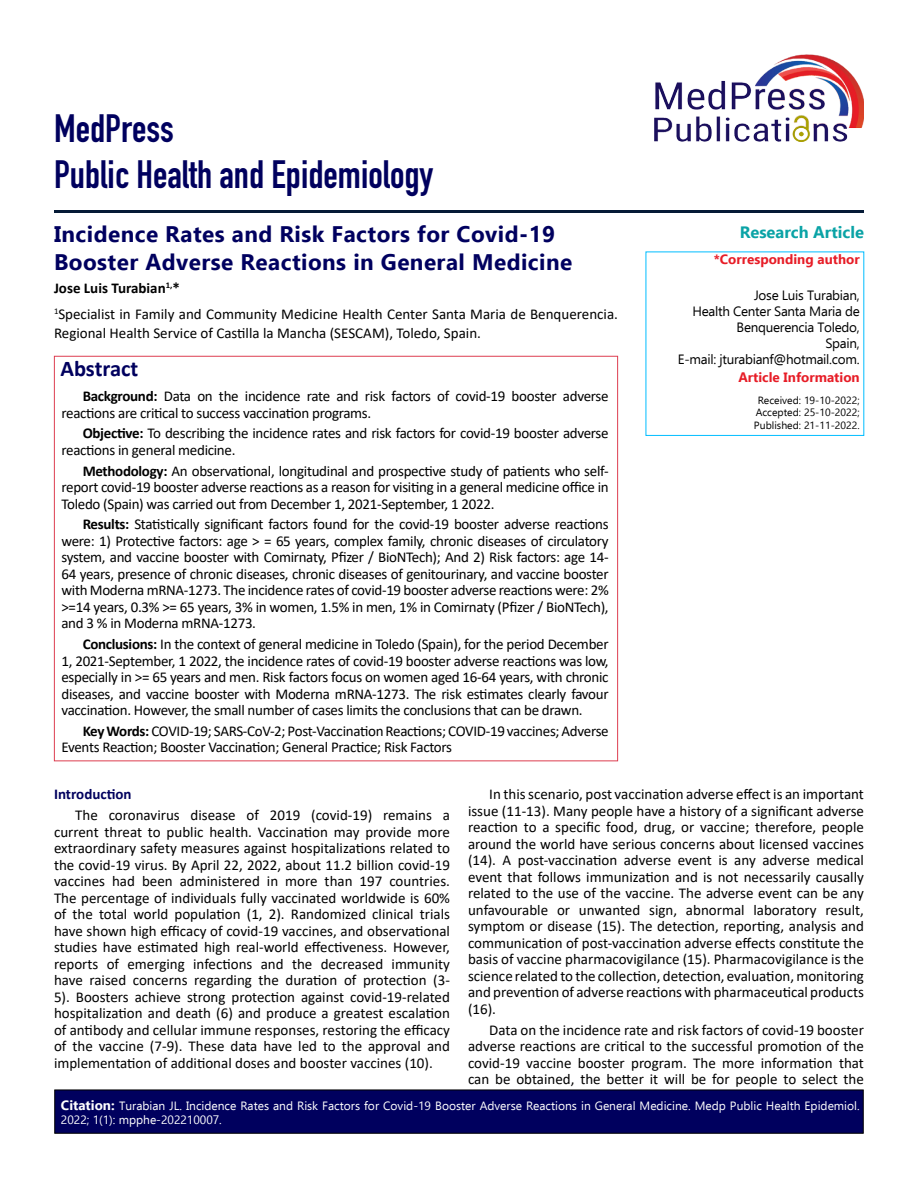
<style>
.page{position:relative;width:918px;height:1188px;background:#fff}
.page>*{position:absolute;margin:0;border:0;box-sizing:border-box;transform-origin:0 0}
.t1{font:39px/45.6px "DIN Engschrift Std";color:#00005e}
.t2{font:700 22.5px/28.2px "Ebrima";letter-spacing:.02em;color:#00005f}
.t3{font:700 22.5px "Calibri";color:#00005e}
.t4{font:700 16.5px "Ebrima";color:#0aa3a6}
.t5{font:15px/16.5px "Calibri";letter-spacing:-.02em;color:#000;text-align:justify}
.t6{font:15px/19.5px "Calibri";color:#000}
.t7{font:700 15px "Calibri";color:#000}
.t8{font:700 15px "Calibri";color:#00005e}
.t9{font:13.5px/16.2px "Ebrima";letter-spacing:-.02em;color:#000;text-align:right}
.t10{font:700 13.5px "Ebrima";color:#e71d27}
.t11{font:12px/14.4px "Ebrima";color:#fff}
.t12{font:10.5px/12.6px "Ebrima";color:#000;text-align:center}
.s1{font-weight:700}
.s2{font-weight:700;font-size:13.5px}
</style>
<div class="page">
<img style="left:655px;top:54px;width:209px;height:87px">
<hr style="left:54px;top:210px;width:810px;height:3px;background:#051a36">
<div style="left:55px;top:1090px;width:808px;height:43px;background:#00005e;border:1px solid #000"></div>
<h1 class="t1" style="left:54px;top:106px;width:381px">MedPress<br>Public Health and Epidemiology</h1>
<h2 class="t2" style="left:54px;top:218px;width:520px">Incidence Rates and Risk Factors for Covid-19<br>Booster Adverse Reactions in General Medicine</h2>
<p class="t7" style="left:54px;top:278px;width:127px">Jose Luis Turabian<sup>1,</sup>*</p>
<p class="t6" style="left:54px;top:304px;width:565px"><sup>1</sup>Specialist in Family and Community Medicine Health Center Santa Maria de Benquerencia.<br>Regional Health Service of Castilla la Mancha (SESCAM), Toledo, Spain.</p>
<h2 class="t3" style="left:60px;top:353px;width:79px">Abstract</h2>
<p class="t5" style="left:61px;top:388px;width:549px;text-indent:21px"><span class="s1">Background:</span> Data on the incidence rate and risk factors of covid-19 booster adverse reactions are critical to success vaccination programs.</p>
<p class="t5" style="left:61px;top:425px;width:549px;text-indent:21px"><span class="s1">Objective:</span> To describing the incidence rates and risk factors for covid-19 booster adverse reactions in general medicine.</p>
<p class="t5" style="left:61px;top:462px;width:549px;text-indent:21px"><span class="s1">Methodology:</span> An observational, longitudinal and prospective study of patients who self&shy;report covid-19 booster adverse reactions as a reason for visiting in a general medicine office in Toledo (Spain) was carried out from December 1, 2021-September, 1 2022.</p>
<p class="t5" style="left:61px;top:516px;width:549px;text-indent:21px"><span class="s1">Results:</span> Statistically significant factors found for the covid-19 booster adverse reactions were: 1) Protective factors: age &gt; = 65 years, complex family, chronic diseases of circulatory system, and vaccine booster with Comirnaty, Pfizer / BioNTech); And 2) Risk factors: age 14- 64 years, presence of chronic diseases, chronic diseases of genitourinary, and vaccine booster with Moderna mRNA-1273. The incidence rates of covid-19 booster adverse reactions were: 2% &gt;=14 years, 0.3% &gt;= 65 years, 3% in women, 1.5% in men, 1% in Comirnaty (Pfizer / BioNTech), and 3 % in Moderna mRNA-1273.</p>
<p class="t5" style="left:61px;top:636px;width:549px;text-indent:21px"><span class="s1">Conclusions:</span> In the context of general medicine in Toledo (Spain), for the period December 1, 2021-September, 1 2022, the incidence rates of covid-19 booster adverse reactions was low, especially in &gt;= 65 years and men. Risk factors focus on women aged 16-64 years, with chronic diseases, and vaccine booster with Moderna mRNA-1273. The risk estimates clearly favour vaccination. However, the small number of cases limits the conclusions that can be drawn.</p>
<p class="t5" style="left:61px;top:722px;width:549px;text-indent:21px"><span class="s1">Key Words:</span> COVID-19; SARS-CoV-2; Post-Vaccination Reactions; COVID-19 vaccines; Adverse<br>Events Reaction; Booster Vaccination; General Practice; Risk Factors</p>
<p class="t4" style="left:740px;top:219px;width:126px">Research Article</p>
<p class="t10" style="left:714px;top:248px;width:148px">*Corresponding author</p>
<p class="t9" style="left:678px;top:286px;width:183px">Jose Luis Turabian,<br>Health Center Santa Maria de<br>Benquerencia Toledo,<br>Spain,<br>E-mail: jturabianf@hotmail.com.</p>
<p class="t10" style="left:738px;top:366px;width:123px">Article Information</p>
<p class="t12" style="left:754px;top:393px;width:107px">Received: 19-10-2022;<br>Accepted: 25-10-2022;<br>Published: 21-11-2022.</p>
<p class="t8" style="left:54px;top:784px;width:79px">Introduction</p>
<p class="t5" style="left:54px;top:807px;width:398px;text-indent:21px">The coronavirus disease of 2019 (covid-19) remains a current threat to public health. Vaccination may provide more extraordinary safety measures against hospitalizations related to the covid-19 virus. By April 22, 2022, about 11.2 billion covid-19 vaccines had been administered in more than 197 countries.<br>The percentage of individuals fully vaccinated worldwide is 60% of the total world population (1, 2). Randomized clinical trials have shown high efficacy of covid-19 vaccines, and observational studies have estimated high real-world effectiveness. However, reports of emerging infections and the decreased immunity have raised concerns regarding the duration of protection (3- 5). Boosters achieve strong protection against covid-19-related hospitalization and death (6) and produce a greatest escalation of antibody and cellular immune responses, restoring the efficacy of the vaccine (7-9). These data have led to the approval and implementation of additional doses and booster vaccines (10).</p>
<p class="t5" style="left:468px;top:786px;width:398px;text-indent:21px">In this scenario, post vaccination adverse effect is an important issue (11-13). Many people have a history of a significant adverse reaction to a specific food, drug, or vaccine; therefore, people around the world have serious concerns about licensed vaccines (14). A post-vaccination adverse event is any adverse medical event that follows immunization and is not necessarily causally related to the use of the vaccine. The adverse event can be any unfavourable or unwanted sign, abnormal laboratory result, symptom or disease (15). The detection, reporting, analysis and communication of post-vaccination adverse effects constitute the basis of vaccine pharmacovigilance (15). Pharmacovigilance is the science related to the collection, detection, evaluation, monitoring and prevention of adverse reactions with pharmaceutical products (16).</p>
<p class="t5" style="left:468px;top:1021px;width:398px;text-indent:21px">Data on the incidence rate and risk factors of covid-19 booster adverse reactions are critical to the successful promotion of the covid-19 vaccine booster program. The more information that can be obtained, the better it will be for people to select the</p>
<p class="t11" style="left:61px;top:1098px;width:800px"><span class="s2">Citation:</span> Turabian JL. Incidence Rates and Risk Factors for Covid-19 Booster Adverse Reactions in General Medicine. Medp Public Health Epidemiol.<br>2022; 1(1): mpphe-202210007.</p>
</div>
